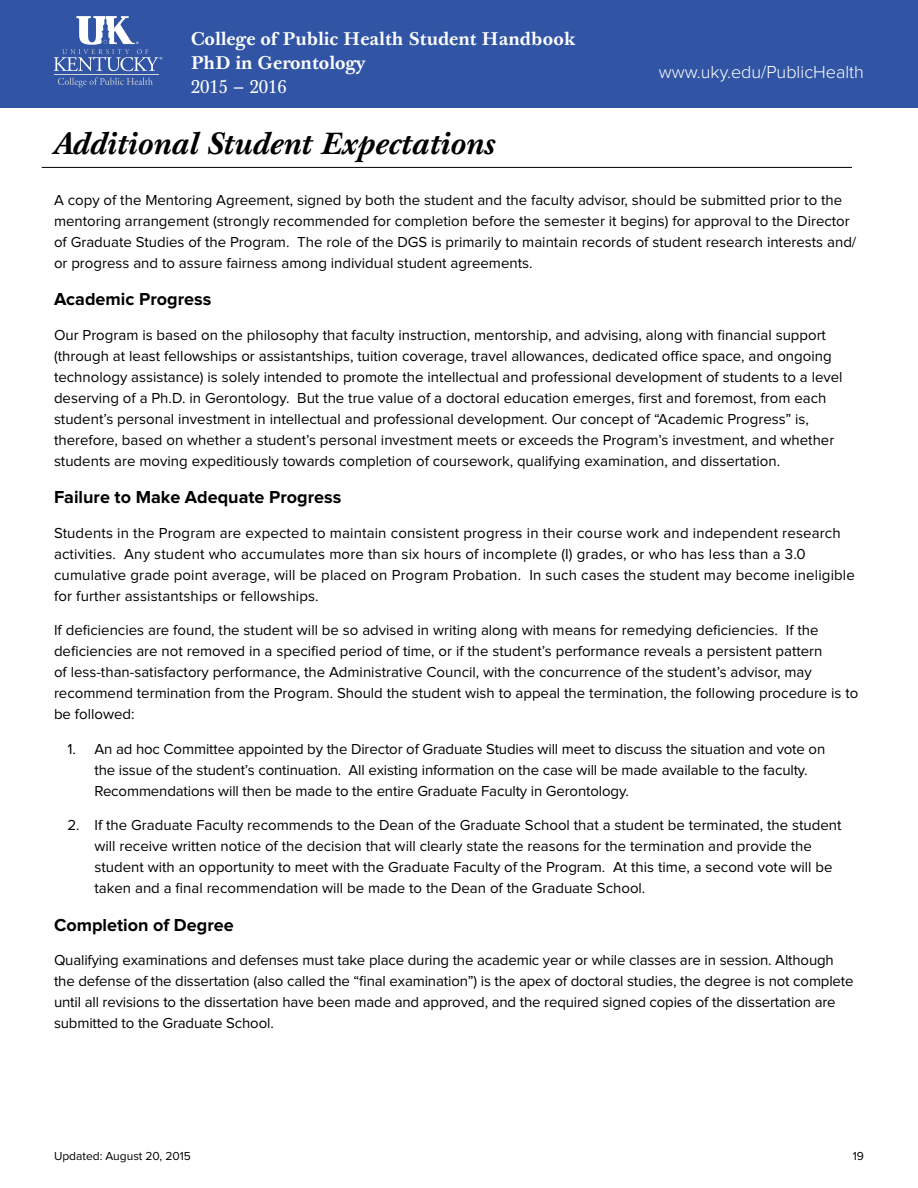
<style>
.page{position:relative;width:918px;height:1188px;background:#fff}
.page>*{position:absolute;margin:0;border:0;box-sizing:border-box;transform-origin:0 0}
.t1{font:italic 700 30px "Baskerville 10 Pro";color:#000}
.t2{font:700 18px "Proxima Nova";color:#000}
.t3{font:700 18px/24px "Baskerville 10 Pro";color:#fff}
.t4{font:300 18px "Proxima Nova";color:#fff}
.t5{font:18px "Baskerville 10 Pro";color:#fff}
.t6{font:15px/21px "Proxima Nova";color:#000}
.t7{font:12px "Proxima Nova";color:#000}
</style>
<div class="page">
<div style="left:0;top:0;width:918px;height:108px;background:#3155a4"></div>
<hr style="left:54px;top:74px;width:104px;height:1px;background:#d1d3d4">
<svg style="left:54px;top:16px;width:108px;height:55px"></svg>
<svg style="left:58px;top:78px;width:95px;height:9px"></svg>
<hr style="left:42px;top:167px;width:810px;height:1px;background:#000">
<p class="t3" style="left:191px;top:28px;width:386px">College of Public Health Student Handbook<br>PhD in Gerontology</p>
<p class="t5" style="left:191px;top:75px;width:98px">2015 – 2016</p>
<h1 class="t1" style="left:54px;top:124px;width:443px">Additional Student Expectations</h1>
<p class="t6" style="left:54px;top:190px;width:804px">A copy of the Mentoring Agreement, signed by both the student and the faculty advisor, should be submitted prior to the mentoring arrangement (strongly recommended for completion before the semester it begins) for approval to the Director of Graduate Studies of the Program. The role of the DGS is primarily to maintain records of student research interests and/ or progress and to assure fairness among individual student agreements.</p>
<p class="t2" style="left:54px;top:291px;width:159px">Academic Progress</p>
<p class="t6" style="left:54px;top:325px;width:790px">Our Program is based on the philosophy that faculty instruction, mentorship, and advising, along with financial support (through at least fellowships or assistantships, tuition coverage, travel allowances, dedicated office space, and ongoing technology assistance) is solely intended to promote the intellectual and professional development of students to a level deserving of a Ph.D. in Gerontology. But the true value of a doctoral education emerges, first and foremost, from each student’s personal investment in intellectual and professional development. Our concept of “Academic Progress” is, therefore, based on whether a student’s personal investment meets or exceeds the Program’s investment, and whether students are moving expeditiously towards completion of coursework, qualifying examination, and dissertation.</p>
<p class="t2" style="left:54px;top:489px;width:289px">Failure to Make Adequate Progress</p>
<p class="t6" style="left:54px;top:523px;width:802px">Students in the Program are expected to maintain consistent progress in their course work and independent research activities. Any student who accumulates more than six hours of incomplete (I) grades, or who has less than a 3.0 cumulative grade point average, will be placed on Program Probation. In such cases the student may become ineligible for further assistantships or fellowships.</p>
<p class="t6" style="left:54px;top:620px;width:806px">If deficiencies are found, the student will be so advised in writing along with means for remedying deficiencies. If the deficiencies are not removed in a specified period of time, or if the student’s performance reveals a persistent pattern<br>of less-than-satisfactory performance, the Administrative Council, with the concurrence of the student’s advisor, may recommend termination from the Program. Should the student wish to appeal the termination, the following procedure is to be followed:</p>
<p class="t6" style="left:94px;top:739px;width:732px;text-indent:-27px">1. An ad hoc Committee appointed by the Director of Graduate Studies will meet to discuss the situation and vote on the issue of the student’s continuation. All existing information on the case will be made available to the faculty.<br>Recommendations will then be made to the entire Graduate Faculty in Gerontology.</p>
<p class="t6" style="left:94px;top:815px;width:749px;text-indent:-27px">2. If the Graduate Faculty recommends to the Dean of the Graduate School that a student be terminated, the student will receive written notice of the decision that will clearly state the reasons for the termination and provide the student with an opportunity to meet with the Graduate Faculty of the Program. At this time, a second vote will be taken and a final recommendation will be made to the Dean of the Graduate School.</p>
<p class="t2" style="left:54px;top:917px;width:181px">Completion of Degree</p>
<p class="t6" style="left:54px;top:950px;width:801px">Qualifying examinations and defenses must take place during the academic year or while classes are in session. Although the defense of the dissertation (also called the “final examination”) is the apex of doctoral studies, the degree is not complete until all revisions to the dissertation have been made and approved, and the required signed copies of the dissertation are submitted to the Graduate School.</p>
<p class="t4" style="left:659px;top:63px;width:207px">www.uky.edu/PublicHealth</p>
<p class="t7" style="left:54px;top:1150px;width:139px">Updated: August 20, 2015</p>
<p class="t7" style="left:853px;top:1150px;width:13px">19</p>
</div>
